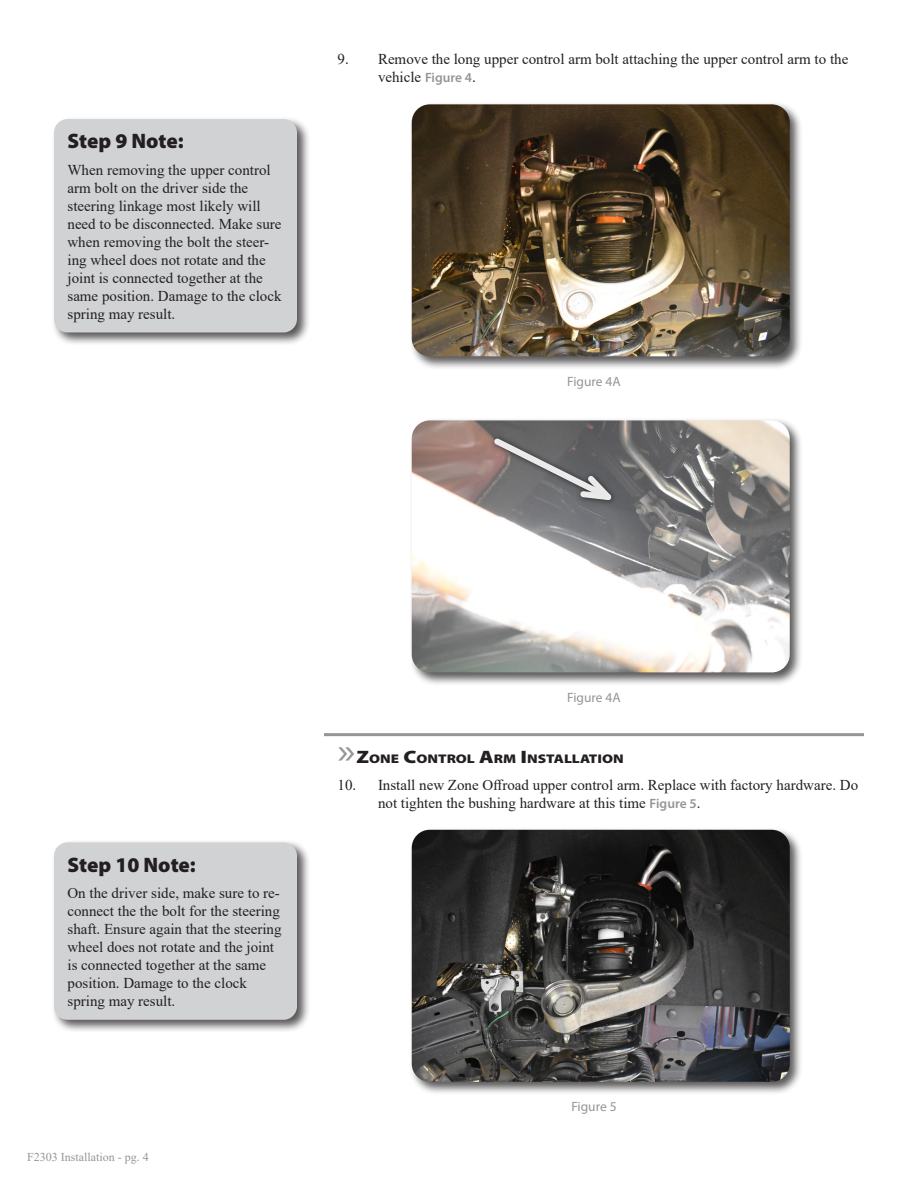
<style>
.page{position:relative;width:918px;height:1188px;background:#fff}
.page>*{position:absolute;margin:0;border:0;box-sizing:border-box;transform-origin:0 0}
.Headline{font:900 21px "Myriad Pro";letter-spacing:-.005em;color:#231f20}
.Body_text{font:15px/18px "Times New Roman";color:#231f20}
.t1{font:13.5px "Myriad Pro";color:#939598}
.t2{font:900 12.6px "Myriad Pro";color:#231f20;scale:1.2 1}
.t3{font:12px "Times New Roman";color:#939598}
.s1{font-family:"Myriad Pro";font-weight:600;font-size:13.5px;color:#939598}
.s2{font-weight:400;font-size:36px;color:#939598}
.s3{font-size:18px}
</style>
<div class="page">
<hr style="left:324px;top:733px;width:540px;height:3px;background:#939598">
<div style="left:409px;top:102px;width:394px;height:268px;background:#231f20;opacity:.75"></div>
<img style="left:412px;top:104px;width:378px;height:252px">
<div style="left:409px;top:418px;width:395px;height:268px;background:#231f20;opacity:.75"></div>
<img style="left:412px;top:420px;width:378px;height:252px">
<svg style="left:489px;top:433px;width:135px;height:72px;background:#767576"></svg>
<div style="left:409px;top:827px;width:394px;height:268px;background:#231f20;opacity:.75"></div>
<img style="left:412px;top:830px;width:378px;height:252px">
<div style="left:51px;top:116px;width:260px;height:230px;background:#231f20;opacity:.75"></div>
<div style="left:54px;top:119px;width:243px;height:213px;background:#d1d2d4;border-radius:14px"></div>
<div style="left:51px;top:840px;width:260px;height:193px;background:#231f20;opacity:.75"></div>
<div style="left:54px;top:842px;width:243px;height:178px;background:#d1d2d4;border-radius:14px"></div>
<p class="Headline" style="left:68px;top:129px;width:118px">Step 9 Note:</p>
<p class="Body_text" style="left:68px;top:160px;width:216px">When removing the upper control arm bolt on the driver side the steering linkage most likely will need to be disconnected. Make sure when removing the bolt the steer&shy;ing wheel does not rotate and the joint is connected together at the same position. Damage to the clock spring may result.</p>
<p class="Body_text" style="left:378px;top:50px;width:472px;text-indent:-40px">9. Remove the long upper control arm bolt attaching the upper control arm to the vehicle <span class="s1">Figure 4</span>.</p>
<p class="t1" style="left:567px;top:373px;width:55px">Figure 4A</p>
<p class="Headline" style="left:68px;top:853px;width:130px">Step 10 Note:</p>
<p class="Body_text" style="left:68px;top:884px;width:216px">On the driver side, make sure to re&shy;connect the the bolt for the steering shaft. Ensure again that the steering wheel does not rotate and the joint is connected together at the same position. Damage to the clock spring may result.</p>
<p class="t3" style="left:27px;top:1149px;width:123px">F2303 Installation - pg. 4</p>
<p class="t1" style="left:567px;top:689px;width:55px">Figure 4A</p>
<p class="t2" style="left:338px;top:752px;width:240px"><span class="s2">»</span><span class="s3">Z</span>ONE <span class="s3">C</span>ONTROL <span class="s3">A</span>RM <span class="s3">I</span> NSTALLATION</p>
<p class="Body_text" style="left:378px;top:775px;width:482px;text-indent:-40px">10. Install new Zone Offroad upper control arm. Replace with factory hardware. Do not tighten the bushing hardware at this time <span class="s1">Figure 5</span>.</p>
<p class="t1" style="left:571px;top:1098px;width:47px">Figure 5</p>
</div>
